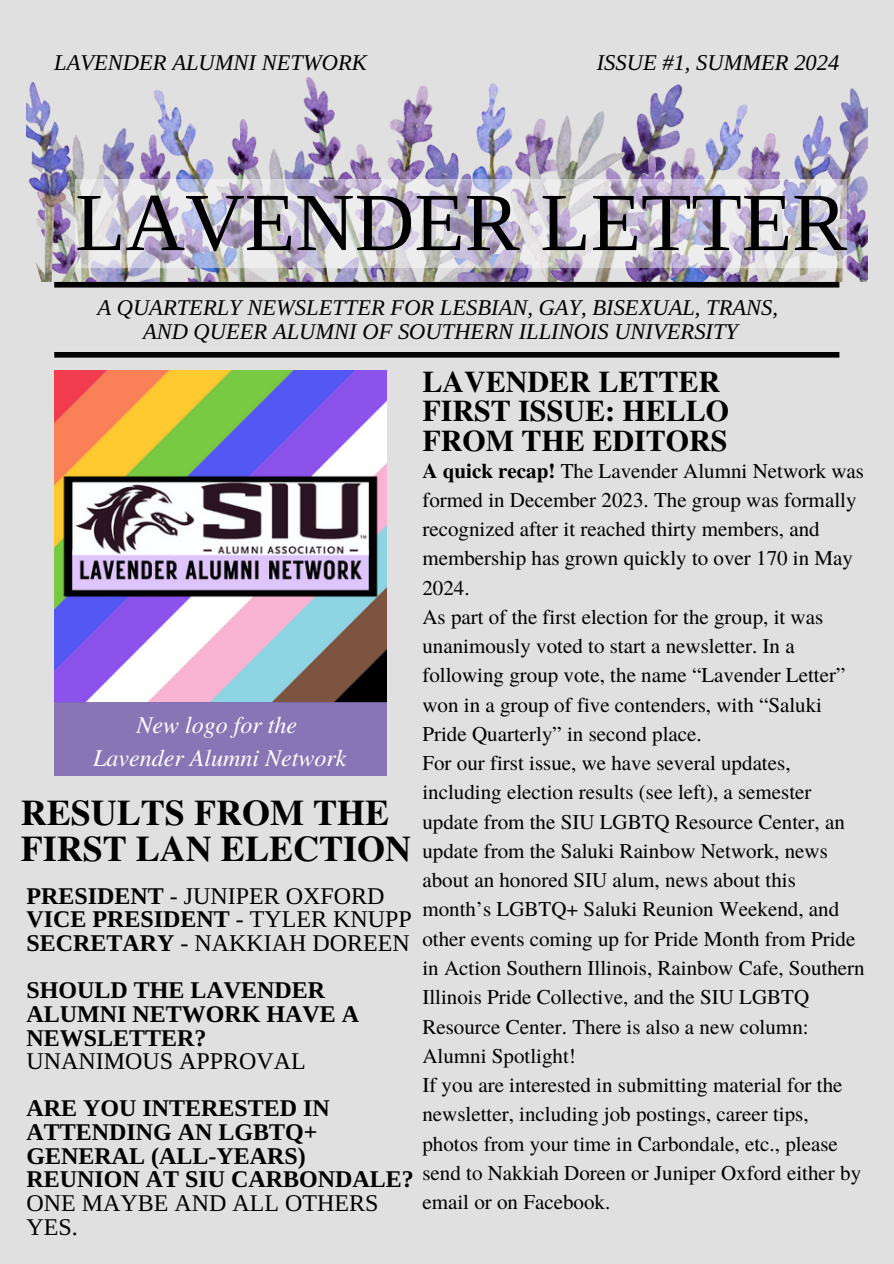
<style>
.page{position:relative;width:894px;height:1264px;background:#fff}
.page>*{position:absolute;margin:0;border:0;box-sizing:border-box;transform-origin:0 0}
.t1{font:82.5px "Libra Serif Modern";color:#000}
.t2{font:700 36px/36px "Te X Gyre Termes";color:#000}
.t3{font:700 30px/29.2px "Te X Gyre Termes";color:#000}
.t4{font:700 24px/23.7px "Libra Serif Modern";color:#000}
.t5{font:24px/23.7px "Libra Serif Modern";color:#000}
.t6{font:italic 24px/32.7px "Te X Gyre Termes";color:#fff;text-align:center}
.t7{font:italic 22.5px/23.7px "Libra Serif Modern";color:#000;text-align:center}
.t8{font:21px/29.2px "Te X Gyre Termes";color:#000}
.s1{font-weight:700}
.s2{font-weight:400}
</style>
<div class="page">
<div style="left:0;top:0;width:893px;height:1263px;background:#e0e0e0"></div>
<img style="left:54px;top:371px;width:332px;height:331px">
<div style="left:54px;top:352px;width:785px;height:5px;background:#000"></div>
<img style="left:26px;top:77px;width:841px;height:205px">
<div style="left:75px;top:179px;width:771px;height:89px;background:#fff;opacity:.44"></div>
<div style="left:54px;top:282px;width:785px;height:5px;background:#000"></div>
<div style="left:54px;top:702px;width:332px;height:73px;background:#8775b6"></div>
<h5 class="t7" style="left:54px;top:50px;width:314px">LAVENDER ALUMNI NETWORK</h5>
<p class="t7" style="left:596px;top:50px;width:244px">ISSUE #1, SUMMER 2024</p>
<p class="t1" style="left:75px;top:179px;width:773px">LAVENDER LETTER</p>
<p class="t7" style="left:97px;top:295px;width:682px">A QUARTERLY NEWSLETTER FOR LESBIAN, GAY, BISEXUAL, TRANS,<br>AND QUEER ALUMNI OF SOUTHERN ILLINOIS UNIVERSITY</p>
<h3 class="t6" style="left:93px;top:707px;width:255px">New logo for the<br>Lavender Alumni Network</h3>
<h4 class="t2" style="left:21px;top:792px;width:392px">RESULTS FROM THE<br>FIRST LAN ELECTION</h4>
<p class="t5" style="left:26px;top:884px;width:387px"><span class="s1">PRESIDENT</span> - JUNIPER OXFORD<br><span class="s1">VICE PRESIDENT</span> - TYLER KNUPP<br><span class="s1">SECRETARY</span> - NAKKIAH DOREEN</p>
<p class="t4" style="left:26px;top:978px;width:334px">SHOULD THE LAVENDER<br>ALUMNI NETWORK HAVE A<br>NEWSLETTER?<br><span class="s2">UNANIMOUS APPROVAL</span></p>
<p class="t4" style="left:26px;top:1096px;width:389px">ARE YOU INTERESTED IN<br>ATTENDING AN LGBTQ+<br>GENERAL (ALL-YEARS)<br>REUNION AT SIU CARBONDALE?<br><span class="s2">ONE MAYBE AND ALL OTHERS<br>YES.</span></p>
<h1 class="t3" style="left:422px;top:366px;width:308px">LAVENDER LETTER<br>FIRST ISSUE: HELLO<br>FROM THE EDITORS</h1>
<h2 class="t8" style="left:422px;top:455px;width:443px"><span class="s1">A quick recap!</span> The Lavender Alumni Network was formed in December 2023. The group was formally recognized after it reached thirty members, and membership has grown quickly to over 170 in May 2024.</h2>
<h4 class="t8" style="left:422px;top:601px;width:424px">As part of the first election for the group, it was unanimously voted to start a newsletter. In a following group vote, the name “Lavender Letter” won in a group of five contenders, with “Saluki Pride Quarterly” in second place.</h4>
<h4 class="t8" style="left:422px;top:747px;width:443px">For our first issue, we have several updates, including election results (see left), a semester update from the SIU LGBTQ Resource Center, an update from the Saluki Rainbow Network, news about an honored SIU alum, news about this month’s LGBTQ+ Saluki Reunion Weekend, and other events coming up for Pride Month from Pride in Action Southern Illinois, Rainbow Cafe, Southern Illinois Pride Collective, and the SIU LGBTQ Resource Center. There is also a new column:<br>Alumni Spotlight!</h4>
<h4 class="t8" style="left:422px;top:1069px;width:440px">If you are interested in submitting material for the newsletter, including job postings, career tips, photos from your time in Carbondale, etc., please send to Nakkiah Doreen or Juniper Oxford either by email or on Facebook.</h4>
</div>
